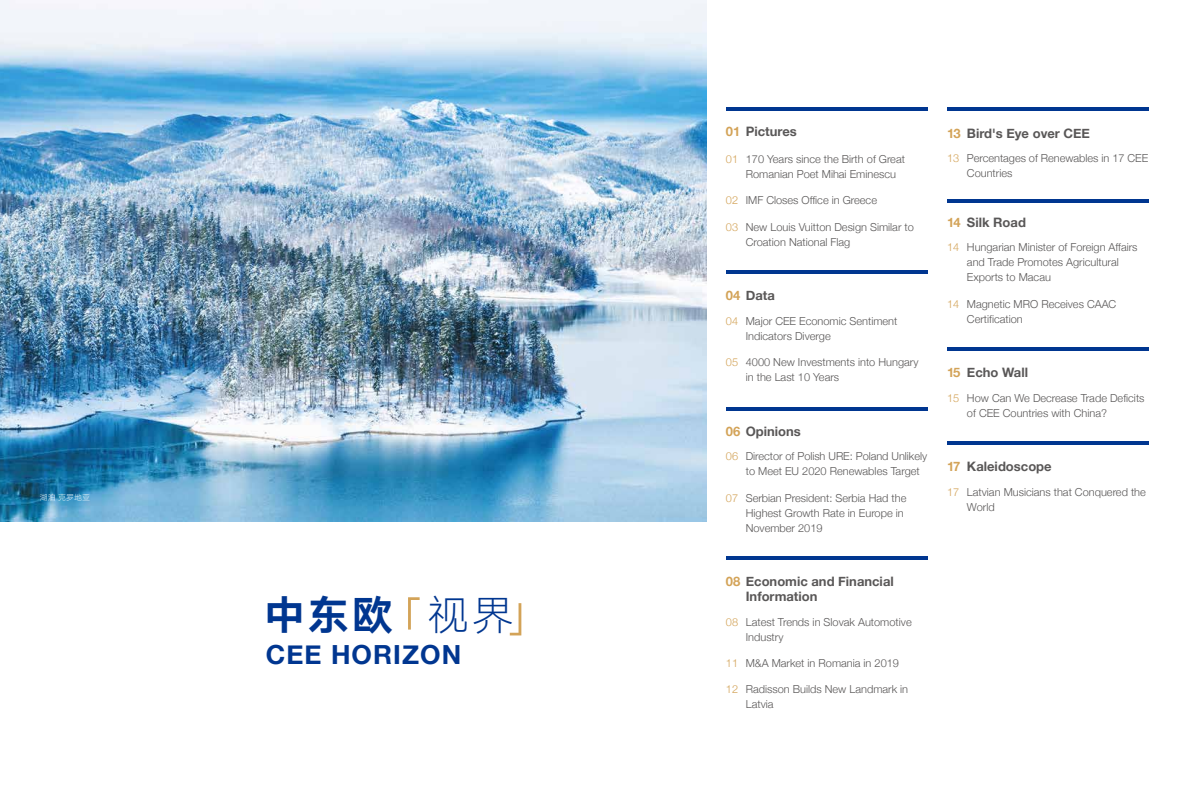
<style>
.page{position:relative;width:1191px;height:808px;background:#fff}
.page>*{position:absolute;margin:0;border:0;box-sizing:border-box;transform-origin:0 0}
.t1{font:41.6px "HY Qi Hei HZS";color:#003690}
.t2{font:700 26.3px "Helvetica Neue";letter-spacing:.04em;color:#003690}
.t3{font:700 13px/15px "Helvetica Neue";color:#595757}
.t4{font:300 11px/15px "Helvetica Neue";color:#595757}
.t5{font:8px "HY Qi Hei DZS";color:#fff}
.s1{font-family:"HY Qi Hei DZS"}
.s2{color:#d3a358}
</style>
<div class="page">
<img style="left:0;top:0;width:706px;height:522px">
<svg style="left:408px;top:597px;width:11px;height:32px"></svg>
<svg style="left:510px;top:603px;width:11px;height:32px"></svg>
<hr style="left:726px;top:108px;width:201px;height:3px;background:#003690">
<hr style="left:726px;top:270px;width:201px;height:4px;background:#003690">
<hr style="left:726px;top:408px;width:201px;height:3px;background:#003690">
<hr style="left:726px;top:556px;width:201px;height:3px;background:#003690">
<hr style="left:947px;top:108px;width:201px;height:3px;background:#003690">
<hr style="left:947px;top:200px;width:201px;height:3px;background:#003690">
<hr style="left:947px;top:347px;width:201px;height:4px;background:#003690">
<hr style="left:947px;top:441px;width:201px;height:4px;background:#003690">
<p class="t5" style="left:40px;top:492px;width:52px">湖泊 克罗地亚</p>
<h1 class="t1" style="left:264px;top:585px;width:251px">中东欧 <span class="s1">视界</span></h1>
<h2 class="t2" style="left:266px;top:634px;width:197px">CEE HORIZON</h2>
<p class="t3" style="left:726px;top:124px;width:72px"><span class="s2">01</span> Pictures</p>
<p class="t4" style="left:746px;top:151px;width:161px;text-indent:-20px"><span class="s2">01</span> 170 Years since the Birth of Great<br>Romanian Poet Mihai Eminescu</p>
<p class="t4" style="left:726px;top:192px;width:153px"><span class="s2">02</span> IMF Closes Office in Greece</p>
<p class="t4" style="left:746px;top:219px;width:170px;text-indent:-20px"><span class="s2">03</span> New Louis Vuitton Design Similar to<br>Croation National Flag</p>
<p class="t3" style="left:726px;top:288px;width:50px"><span class="s2">04</span> Data</p>
<p class="t4" style="left:746px;top:313px;width:153px;text-indent:-20px"><span class="s2">04</span> Major CEE Economic Sentiment<br>Indicators Diverge</p>
<p class="t4" style="left:746px;top:354px;width:174px;text-indent:-20px"><span class="s2">05</span> 4000 New Investments into Hungary in the Last 10 Years</p>
<p class="t3" style="left:726px;top:424px;width:76px"><span class="s2">06</span> Opinions</p>
<p class="t4" style="left:746px;top:448px;width:183px;text-indent:-20px"><span class="s2">06</span> Director of Polish URE: Poland Unlikely to Meet EU 2020 Renewables Target</p>
<p class="t4" style="left:746px;top:489px;width:162px;text-indent:-20px"><span class="s2">07</span> Serbian President: Serbia Had the<br>Highest Growth Rate in Europe in<br>November 2019</p>
<p class="t3" style="left:746px;top:574px;width:149px;text-indent:-20px"><span class="s2">08</span> Economic and Financial<br>Information</p>
<p class="t4" style="left:746px;top:613px;width:167px;text-indent:-20px"><span class="s2">08</span> Latest Trends in Slovak Automotive<br>Industry</p>
<p class="t4" style="left:726px;top:655px;width:175px"><span class="s2">11</span> M&amp;A Market in Romania in 2019</p>
<p class="t4" style="left:746px;top:681px;width:164px;text-indent:-20px"><span class="s2">12</span> Radisson Builds New Landmark in<br>Latvia</p>
<p class="t3" style="left:947px;top:126px;width:144px"><span class="s2">13</span> Bird's Eye over CEE</p>
<p class="t4" style="left:967px;top:150px;width:183px;text-indent:-20px"><span class="s2">13</span> Percentages of Renewables in 17 CEE<br>Countries</p>
<p class="t3" style="left:947px;top:215px;width:80px"><span class="s2">14</span> Silk Road</p>
<p class="t4" style="left:967px;top:239px;width:172px;text-indent:-20px"><span class="s2">14</span> Hungarian Minister of Foreign Affairs and Trade Promotes Agricultural<br>Exports to Macau</p>
<p class="t4" style="left:967px;top:296px;width:151px;text-indent:-20px"><span class="s2">14</span> Magnetic MRO Receives CAAC<br>Certification</p>
<p class="t3" style="left:947px;top:365px;width:82px"><span class="s2">15</span> Echo Wall</p>
<p class="t4" style="left:967px;top:390px;width:179px;text-indent:-20px"><span class="s2">15</span> How Can We Decrease Trade Deficits of CEE Countries with China?</p>
<p class="t3" style="left:947px;top:459px;width:106px"><span class="s2">17</span> Kaleidoscope</p>
<p class="t4" style="left:967px;top:484px;width:180px;text-indent:-20px"><span class="s2">17</span> Latvian Musicians that Conquered the<br>World</p>
</div>
